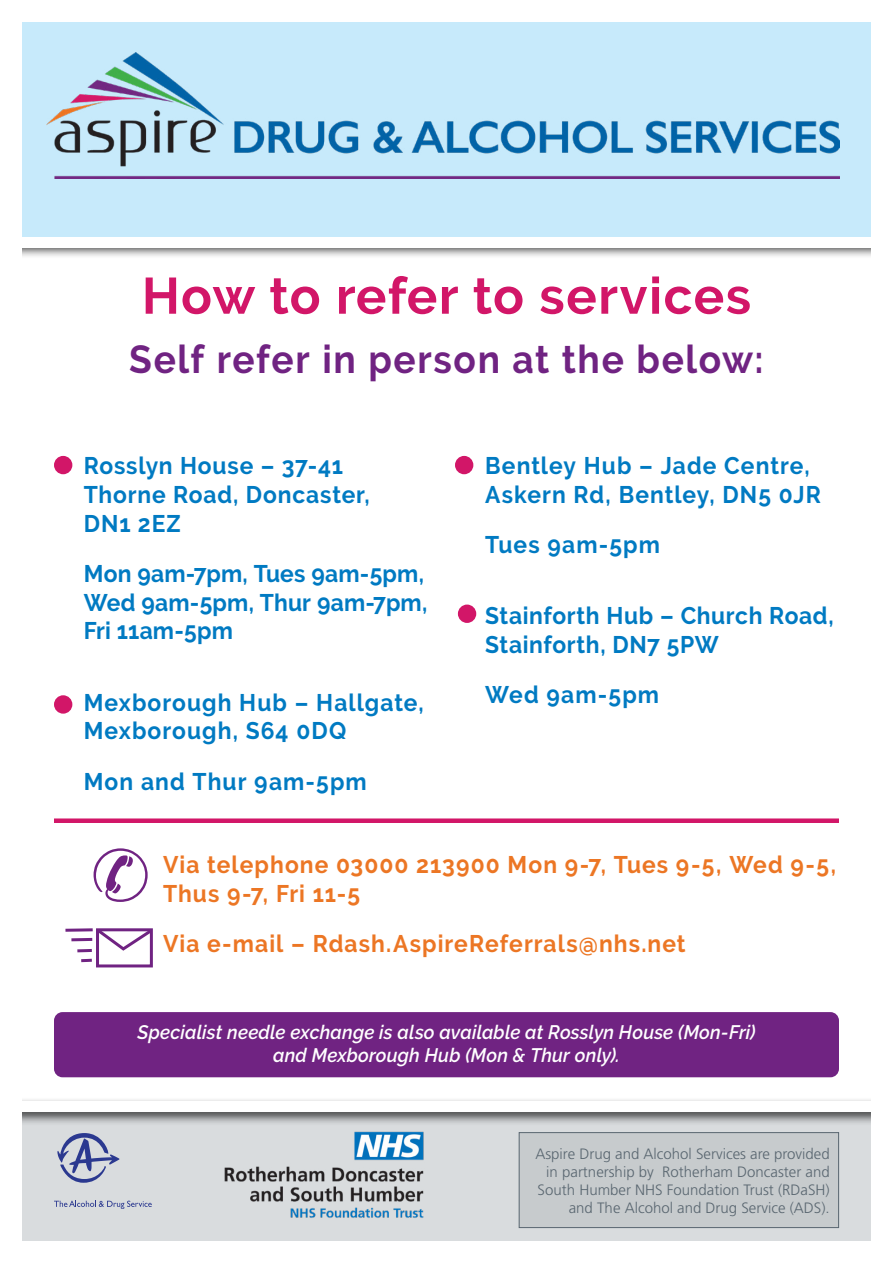
<style>
.page{position:relative;width:893px;height:1263px;background:#fff}
.page>*{position:absolute;margin:0;border:0;box-sizing:border-box;transform-origin:0 0}
.t1{font:700 51px "Raleway";letter-spacing:.025em;color:#d21668}
.t2{font:700 39px "Raleway";letter-spacing:.045em;color:#702382;scale:.95 1}
.t3{font:700 24px/28.8px "Raleway";letter-spacing:.035em;color:#007ac2;scale:.95 1}
.t4{font:700 24px/28.8px "Raleway";letter-spacing:.045em;color:#ec7624;scale:.95 1}
.t5{font:700 24px/28.8px "Raleway";letter-spacing:.005em;color:#007ac2;scale:.95 1}
.t6{font:italic 600 19.5px/23.4px "Raleway";letter-spacing:.01em;color:#fff;text-align:center;scale:.95 1}
.t7{font:300 15px/18px "Frutiger LT Pro";color:#596670;text-align:right}
</style>
<div class="page">
<div style="left:0;top:1108px;width:893px;height:155px;background:#d9dcde"></div>
<svg style="left:57px;top:1133px;width:63px;height:50px"></svg>
<svg style="left:54px;top:1201px;width:98px;height:8px"></svg>
<div style="left:519px;top:1132px;width:320px;height:95px;background:#c7cbcd"></div>
<div style="left:519px;top:1132px;width:320px;height:96px;border:1px solid #596670"></div>
<div style="left:0;top:1097px;width:893px;height:28px;background:#000;opacity:.75"></div>
<div style="left:0;top:1102px;width:893px;height:10px;background:#fff"></div>
<img style="left:197px;top:1131px;width:243px;height:111px">
<div style="left:0;top:230px;width:893px;height:29px;background:#000;opacity:.75"></div>
<div style="left:0;top:237px;width:893px;height:11px;background:#fff"></div>
<div style="left:0;top:0;width:893px;height:236px;background:#c7eafb"></div>
<div style="left:54px;top:1012px;width:785px;height:65px;background:#702382;border-radius:9px"></div>
<svg style="left:94px;top:848px;width:54px;height:54px"></svg>
<div style="left:96px;top:928px;width:57px;height:39px;border:3px solid #702382"></div>
<svg style="left:65px;top:928px;width:88px;height:36px"></svg>
<div style="left:54px;top:818px;width:785px;height:5px;background:#d21668"></div>
<img style="left:47px;top:53px;width:792px;height:126px">
<div style="left:54px;top:456px;width:18px;height:18px;background:#d21668;border-radius:50%"></div>
<div style="left:455px;top:456px;width:18px;height:18px;background:#d21668;border-radius:50%"></div>
<div style="left:458px;top:604px;width:18px;height:19px;background:#d21668;border-radius:50%"></div>
<div style="left:54px;top:695px;width:18px;height:19px;background:#d21668;border-radius:50%"></div>
<div style="left:0;top:0;width:21px;height:1263px;background:#fff"></div>
<div style="left:872px;top:0;width:21px;height:1263px;background:#fff"></div>
<div style="left:0;top:0;width:893px;height:21px;background:#fff"></div>
<div style="left:0;top:1242px;width:893px;height:21px;background:#fff"></div>
<h1 class="t1" style="left:142px;top:267px;width:611px">How to refer to services</h1>
<h2 class="t2" style="left:129px;top:337px;width:669px">Self refer in person at the below:</h2>
<p class="t3" style="left:84px;top:451px;width:303px">Rosslyn House – 37-41<br>Thorne Road, Doncaster,<br>DN1 2EZ</p>
<p class="t5" style="left:84px;top:559px;width:363px">Mon 9am-7pm, Tues 9am-5pm,<br>Wed 9am-5pm, Thur 9am-7pm,<br>Fri 11am-5pm</p>
<p class="t3" style="left:84px;top:688px;width:359px">Mexborough Hub – Hallgate,<br>Mexborough, S64 0DQ</p>
<p class="t3" style="left:84px;top:767px;width:299px">Mon and Thur 9am-5pm</p>
<p class="t3" style="left:485px;top:451px;width:355px">Bentley Hub – Jade Centre,<br>Askern Rd, Bentley, DN5 0JR</p>
<p class="t3" style="left:485px;top:530px;width:185px">Tues 9am-5pm</p>
<p class="t3" style="left:485px;top:601px;width:368px">Stainforth Hub – Church Road,<br>Stainforth, DN7 5PW</p>
<p class="t3" style="left:485px;top:680px;width:184px">Wed 9am-5pm</p>
<p class="t4" style="left:163px;top:850px;width:710px">Via telephone 03000 213900 Mon 9-7, Tues 9-5, Wed 9-5,<br>Thus 9-7, Fri 11-5</p>
<p class="t4" style="left:163px;top:929px;width:552px">Via e-mail – Rdash.AspireReferrals@nhs.net</p>
<p class="t6" style="left:138px;top:1020px;width:652px">Specialist needle exchange is also available at Rosslyn House (Mon-Fri) and Mexborough Hub (Mon &amp; Thur only).</p>
<p class="t7" style="left:535px;top:1144px;width:296px">Aspire Drug and Alcohol Services are provided in partnership by Rotherham Doncaster and South Humber NHS Foundation Trust (RDaSH) and The Alcohol and Drug Service (ADS).</p>
</div>
